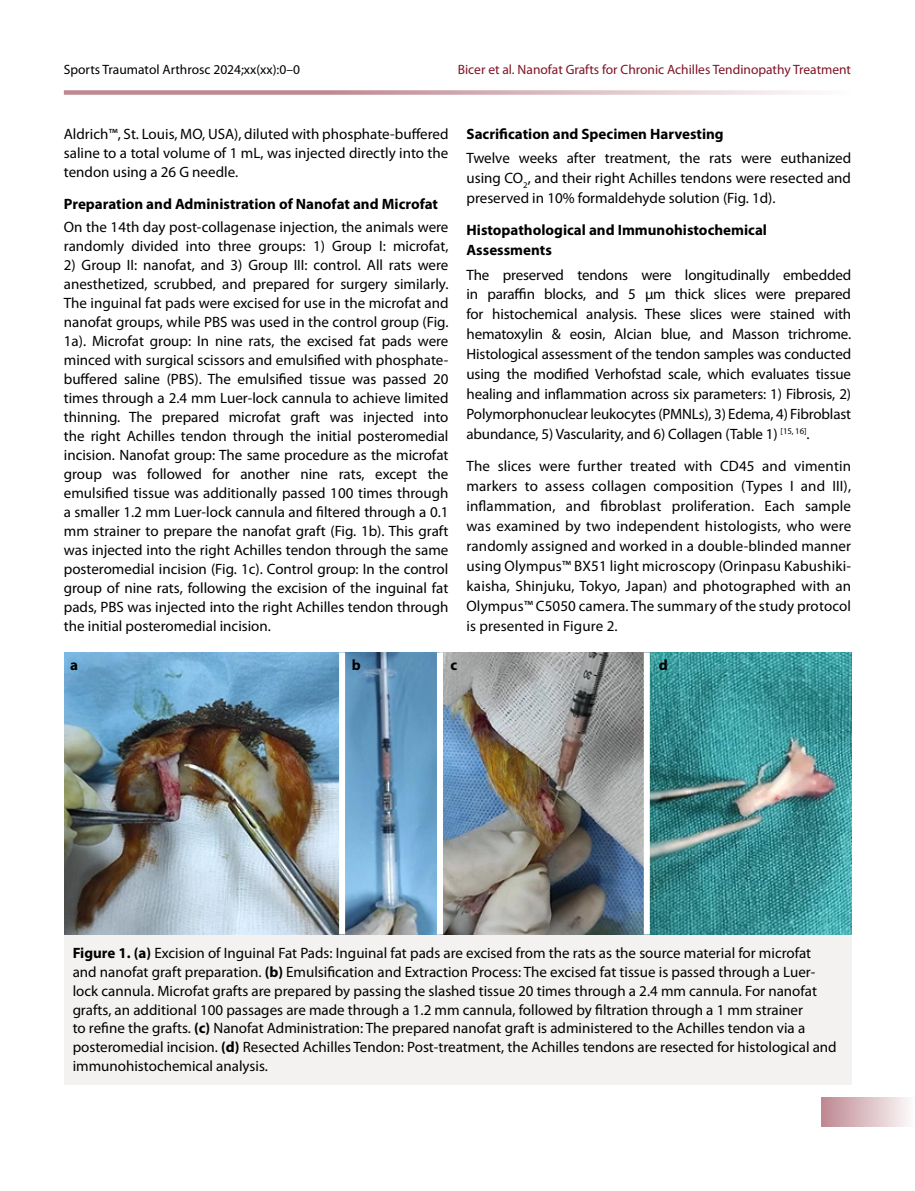
<style>
.page{position:relative;width:915px;height:1191px;background:#fff}
.page>*{position:absolute;margin:0;border:0;box-sizing:border-box;transform-origin:0 0}
.t1{font:15px/19px "Myriad Pro";color:#000;text-align:justify}
.t2{font:700 15px/20px "Myriad Pro";color:#000}
.t3{font:13.5px "Myriad Pro";color:#7f1324}
.t4{font:13.5px "Myriad Pro";color:#000}
.s1{font-weight:700}
</style>
<div class="page">
<div style="left:821px;top:1097px;width:93px;height:30px;background:linear-gradient(to right,#be8790,#fdfbfb)"></div>
<svg style="left:64px;top:90px;width:746px;height:5px;background:#d6b3b9"></svg>
<div style="left:64px;top:933px;width:787px;height:151px;background:#f4f2f1"></div>
<img style="left:64px;top:652px;width:787px;height:282px">
<div style="left:339px;top:652px;width:6px;height:282px;background:#fff"></div>
<div style="left:437px;top:652px;width:6px;height:282px;background:#fff"></div>
<div style="left:643px;top:652px;width:6px;height:282px;background:#fff"></div>
<p class="t4" style="left:64px;top:61px;width:237px">Sports Traumatol Arthrosc 2024;xx(xx):0–0</p>
<p class="t3" style="left:457px;top:61px;width:394px">Bicer et al. Nanofat Grafts for Chronic Achilles Tendinopathy Treatment</p>
<p class="t1" style="left:64px;top:124px;width:386px">Aldrich™, St. Louis, MO, USA), diluted with phosphate-buffered saline to a total volume of 1 mL, was injected directly into the tendon using a 26 G needle.</p>
<p class="t2" style="left:64px;top:193px;width:375px">Preparation and Administration of Nanofat and Microfat</p>
<p class="t1" style="left:64px;top:217px;width:386px">On the 14th day post-collagenase injection, the animals were randomly divided into three groups: 1) Group I: microfat,</p>
<p class="t1" style="left:64px;top:255px;width:386px">2) Group II: nanofat, and 3) Group III: control. All rats were anesthetized, scrubbed, and prepared for surgery similarly.<br>The inguinal fat pads were excised for use in the microfat and nanofat groups, while PBS was used in the control group (Fig.<br>1a). Microfat group: In nine rats, the excised fat pads were minced with surgical scissors and emulsified with phosphate&shy;buffered saline (PBS). The emulsified tissue was passed 20 times through a 2.4 mm Luer-lock cannula to achieve limited thinning. The prepared microfat graft was injected into the right Achilles tendon through the initial posteromedial incision. Nanofat group: The same procedure as the microfat group was followed for another nine rats, except the emulsified tissue was additionally passed 100 times through a smaller 1.2 mm Luer-lock cannula and filtered through a 0.1 mm strainer to prepare the nanofat graft (Fig. 1b). This graft was injected into the right Achilles tendon through the same posteromedial incision (Fig. 1c). Control group: In the control group of nine rats, following the excision of the inguinal fat pads, PBS was injected into the right Achilles tendon through the initial posteromedial incision.</p>
<p class="t2" style="left:466px;top:123px;width:259px">Sacrification and Specimen Harvesting</p>
<p class="t1" style="left:466px;top:148px;width:386px;line-height:19.8px">Twelve weeks after treatment, the rats were euthanized using CO<sub>2</sub>, and their right Achilles tendons were resected and preserved in 10% formaldehyde solution (Fig. 1d).</p>
<p class="t2" style="left:466px;top:220px;width:302px">Histopathological and Immunohistochemical<br>Assessments</p>
<p class="t1" style="left:466px;top:264px;width:386px;line-height:20px">The preserved tendons were longitudinally embedded in paraffin blocks, and 5 µm thick slices were prepared for histochemical analysis. These slices were stained with hematoxylin &amp; eosin, Alcian blue, and Masson trichrome.<br>Histological assessment of the tendon samples was conducted using the modified Verhofstad scale, which evaluates tissue healing and inflammation across six parameters: 1) Fibrosis, 2)<br>Polymorphonuclear leukocytes (PMNLs), 3) Edema, 4) Fibroblast abundance, 5) Vascularity, and 6) Collagen (Table 1) <sup>[15,</sup> <sup>16]</sup>.</p>
<p class="t1" style="left:466px;top:456px;width:386px;line-height:20px">The slices were further treated with CD45 and vimentin markers to assess collagen composition (Types I and III), inflammation, and fibroblast proliferation. Each sample was examined by two independent histologists, who were randomly assigned and worked in a double-blinded manner using Olympus™ BX51 light microscopy (Orinpasu Kabushiki&shy;kaisha, Shinjuku, Tokyo, Japan) and photographed with an Olympus™ C5050 camera. The summary of the study protocol is presented in Figure 2.</p>
<p class="t2" style="left:70px;top:654px;width:9px">a</p>
<p class="t2" style="left:352px;top:654px;width:10px">b</p>
<p class="t2" style="left:450px;top:654px;width:8px">c</p>
<p class="t2" style="left:658px;top:654px;width:10px">d</p>
<p class="t1" style="left:73px;top:943px;width:765px;text-align:left"><span class="s1">Figure 1. (a)</span> Excision of Inguinal Fat Pads: Inguinal fat pads are excised from the rats as the source material for microfat and nanofat graft preparation. <span class="s1">(b)</span> Emulsification and Extraction Process: The excised fat tissue is passed through a Luer&shy;lock cannula. Microfat grafts are prepared by passing the slashed tissue 20 times through a 2.4 mm cannula. For nanofat grafts, an additional 100 passages are made through a 1.2 mm cannula, followed by filtration through a 1 mm strainer<br>to refine the grafts. <span class="s1">(c)</span> Nanofat Administration: The prepared nanofat graft is administered to the Achilles tendon via a posteromedial incision. <span class="s1">(d)</span> Resected Achilles Tendon: Post-treatment, the Achilles tendons are resected for histological and immunohistochemical analysis.</p>
</div>
